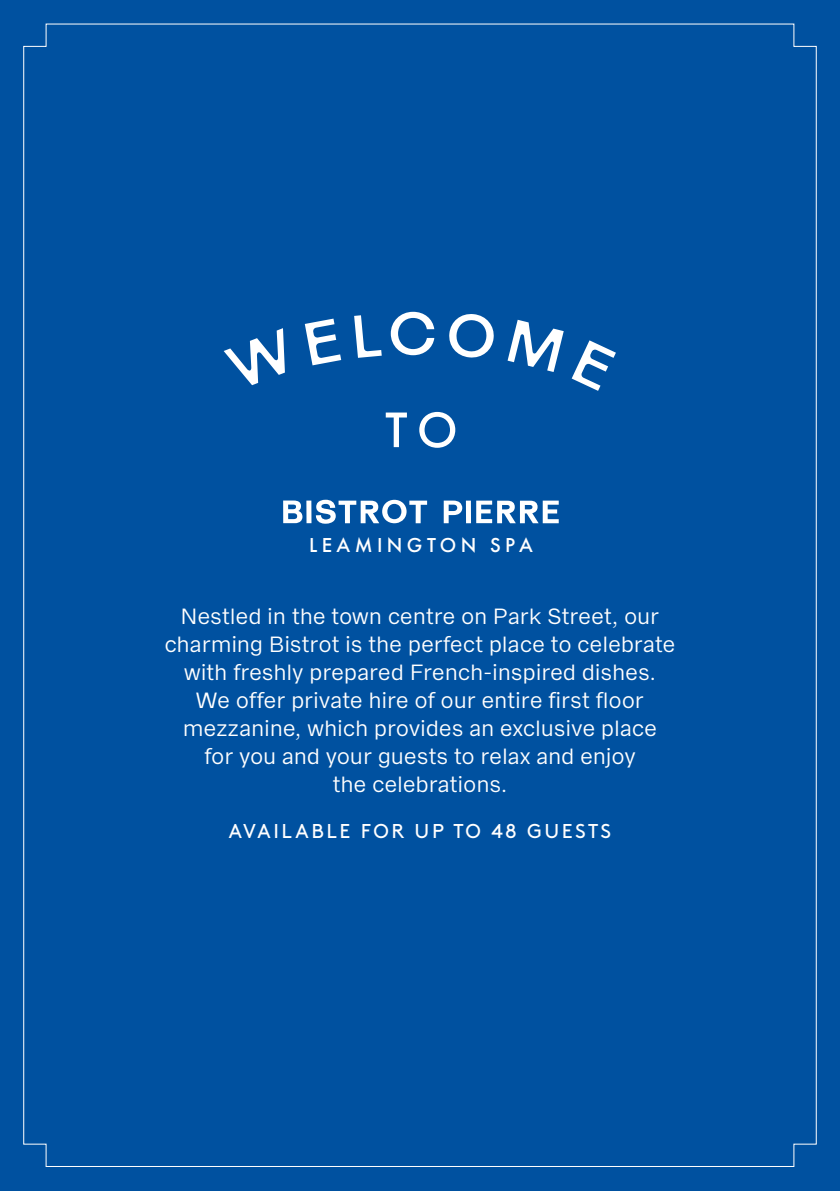
<style>
.page{position:relative;width:840px;height:1191px;background:#fff}
.page>*{position:absolute;margin:0;border:0;box-sizing:border-box;transform-origin:0 0}
.t1{font:60.2px "Rauschen B";color:#fff}
.t2{font:500 51.8px "Futura PT";color:#fff}
.t3{font:22px/28px "Franca";letter-spacing:.02em;color:#fff;text-align:center}
.t4{font:500 21px "Futura PT";letter-spacing:.21em;color:#fff}
.t5{font:20px "Brown Std";letter-spacing:.13em;color:#fff}
</style>
<div class="page">
<div style="left:0;top:0;width:839px;height:1191px;background:linear-gradient(to right,#0050a0,#0252a1)"></div>
<div style="left:23px;top:23px;width:793px;height:1144px;background:#0051a0"></div>
<svg style="left:283px;top:499px;width:275px;height:25px"></svg>
<div style="left:223px;top:328px;width:75px;height:62px;background:#0051a0"></div>
<div style="left:304px;top:318px;width:37px;height:47px;background:#0051a0"></div>
<svg style="left:354px;top:314px;width:27px;height:44px"></svg>
<div style="left:447px;top:312px;width:48px;height:47px;background:#0051a0"></div>
<div style="left:507px;top:320px;width:56px;height:52px;background:#0051a0"></div>
<div style="left:571px;top:340px;width:44px;height:51px;background:#0051a0"></div>
<h1 class="t1" style="left:387px;top:291px;width:52px">C</h1>
<h2 class="t2" style="left:385px;top:399px;width:74px">TO</h2>
<p class="t4" style="left:309px;top:532px;width:225px">LEAMINGTON SPA</p>
<p class="t3" style="left:164px;top:603px;width:512px">Nestled in the town centre on Park Street, our charming Bistrot is the perfect place to celebrate with freshly prepared French-inspired dishes.<br>We offer private hire of our entire first floor mezzanine, which provides an exclusive place<br>for you and your guests to relax and enjoy<br>the celebrations.</p>
<p class="t5" style="left:228px;top:819px;width:384px">AVAILABLE FOR UP TO 48 GUESTS</p>
</div>
